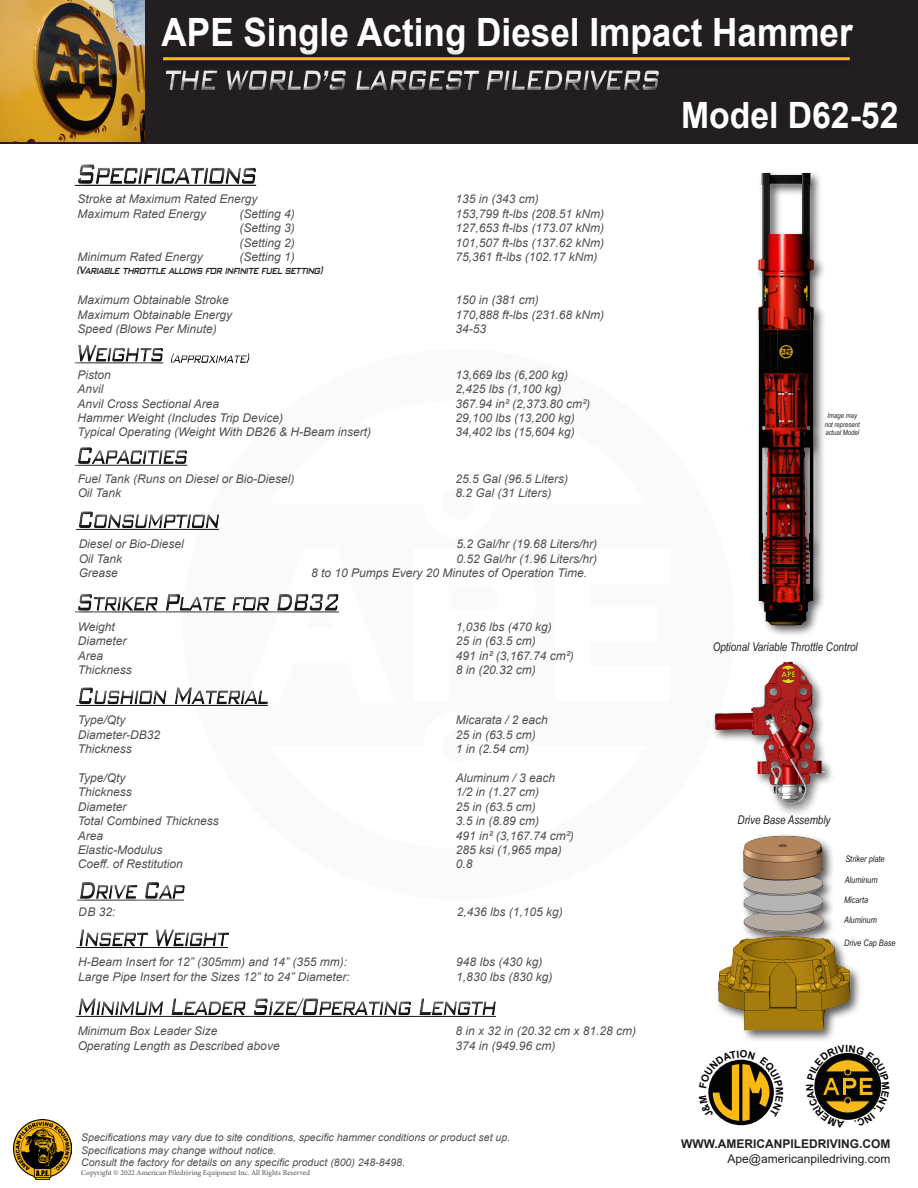
<style>
.page{position:relative;width:918px;height:1188px;background:#fff}
.page>*{position:absolute;margin:0;border:0;box-sizing:border-box;transform-origin:0 0}
.t1{font:700 39px "Arial";color:#fff;scale:.9 1}
.t2{font:500 37.8px "Bank Gothic";color:#fff;scale:.68 1}
.t3{font:700 36.3px "Arial";color:#fff;scale:.93 1}
.t4{font:italic 500 14.4px "Bank Gothic";color:#231f20;scale:.68 1}
.t5{font:italic 12px "Arial";color:#231f20}
.t6{font:italic 12px "Arial Narrow";color:#231f20}
.t7{font:700 12px "Arial";color:#231f20}
.t8{font:12px "Arial";color:#231f20}
.t9{font:italic 10.5px/12.6px "Arial";color:#231f20}
.t10{font:italic 9px "Arial Narrow";color:#231f20}
.t11{font:7.5px "Minion Pro";color:#231f20}
.t12{font:italic 7.35px/8.7px "Arial Narrow";color:#231f20;text-align:center}
</style>
<div class="page">
<div style="left:0;top:0;width:918px;height:144px;background:#231f20"></div>
<img style="left:14px;top:1119px;width:57px;height:60px">
<div style="left:708px;top:1060px;width:66px;height:65px;background:#040503;border-radius:50%"></div>
<svg style="left:166px;top:71px;width:492px;height:15px"></svg>
<img style="left:757px;top:172px;width:67px;height:462px">
<div style="left:712px;top:659px;width:125px;height:159px;background:#231f20;opacity:.75"></div>
<img style="left:714px;top:661px;width:111px;height:146px">
<div style="left:715px;top:833px;width:148px;height:210px;background:#231f20;opacity:.75"></div>
<img style="left:715px;top:833px;width:142px;height:208px">
<svg style="left:74px;top:164px;width:183px;height:22px"></svg>
<svg style="left:75px;top:345px;width:175px;height:19px"></svg>
<img style="left:0;top:0;width:145px;height:141px">
<hr style="left:163px;top:57px;width:687px;height:3px;background:#fabb15">
<svg style="left:74px;top:447px;width:114px;height:19px"></svg>
<svg style="left:75px;top:511px;width:145px;height:19px"></svg>
<svg style="left:75px;top:594px;width:265px;height:19px"></svg>
<svg style="left:75px;top:687px;width:193px;height:19px"></svg>
<svg style="left:77px;top:882px;width:108px;height:19px"></svg>
<svg style="left:76px;top:929px;width:153px;height:19px"></svg>
<svg style="left:75px;top:998px;width:421px;height:19px"></svg>
<svg style="left:814px;top:1053px;width:68px;height:67px"></svg>
<svg style="left:708px;top:1059px;width:66px;height:62px"></svg>
<p class="t1" style="left:162px;top:4px;width:769px">APE Single Acting Diesel Impact Hammer</p>
<h2 class="t2" style="left:163px;top:58px;width:741px">THE WORLD’S LARGESTPILEDRIVERS</h2>
<p class="t3" style="left:681px;top:90px;width:235px">Model D62-52</p>
<p class="t5" style="left:78px;top:191px;width:182px">Stroke at Maximum Rated Energy</p>
<p class="t5" style="left:456px;top:191px;width:85px">135 in (343 cm)</p>
<p class="t5" style="left:78px;top:206px;width:130px">Maximum Rated Energy</p>
<p class="t5" style="left:240px;top:206px;width:57px">(Setting 4)</p>
<p class="t5" style="left:456px;top:206px;width:150px">153,799 ft-lbs (208.51 kNm)</p>
<p class="t5" style="left:240px;top:220px;width:57px">(Setting 3)</p>
<p class="t5" style="left:456px;top:220px;width:150px">127,653 ft-lbs (173.07 kNm)</p>
<p class="t5" style="left:240px;top:235px;width:57px">(Setting 2)</p>
<p class="t5" style="left:456px;top:235px;width:150px">101,507 ft-lbs (137.62 kNm)</p>
<p class="t5" style="left:78px;top:249px;width:127px">Minimum Rated Energy</p>
<p class="t5" style="left:240px;top:249px;width:57px">(Setting 1)</p>
<p class="t5" style="left:456px;top:249px;width:144px">75,361 ft-lbs (102.17 kNm)</p>
<p class="t5" style="left:78px;top:292px;width:153px">Maximum Obtainable Stroke</p>
<p class="t5" style="left:456px;top:292px;width:85px">150 in (381 cm)</p>
<p class="t5" style="left:78px;top:307px;width:156px">Maximum Obtainable Energy</p>
<p class="t5" style="left:456px;top:307px;width:150px">170,888 ft-lbs (231.68 kNm)</p>
<p class="t5" style="left:78px;top:321px;width:141px">Speed (Blows Per Minute)</p>
<p class="t5" style="left:456px;top:321px;width:32px">34-53</p>
<p class="t5" style="left:78px;top:367px;width:35px">Piston</p>
<p class="t5" style="left:456px;top:367px;width:114px">13,669 lbs (6,200 kg)</p>
<p class="t5" style="left:78px;top:381px;width:28px">Anvil</p>
<p class="t5" style="left:456px;top:381px;width:108px">2,425 lbs (1,100 kg)</p>
<p class="t5" style="left:78px;top:396px;width:143px">Anvil Cross Sectional Area</p>
<p class="t5" style="left:456px;top:396px;width:136px">367.94 in² (2,373.80 cm²)</p>
<p class="t5" style="left:78px;top:410px;width:207px">Hammer Weight (Includes Trip Device)</p>
<p class="t5" style="left:456px;top:410px;width:121px">29,100 lbs (13,200 kg)</p>
<p class="t5" style="left:78px;top:424px;width:295px">Typical Operating (Weight With DB26 &amp; H-Beam insert)</p>
<p class="t5" style="left:456px;top:424px;width:121px">34,402 lbs (15,604 kg)</p>
<p class="t4" style="left:76px;top:262px;width:369px">(Variablethrottleallowsforinfinitefuelsetting)</p>
<p class="t5" style="left:78px;top:471px;width:218px">Fuel Tank (Runs on Diesel or Bio-Diesel)</p>
<p class="t5" style="left:456px;top:471px;width:114px">25.5 Gal (96.5 Liters)</p>
<p class="t5" style="left:78px;top:485px;width:45px">Oil Tank</p>
<p class="t5" style="left:456px;top:485px;width:98px">8.2 Gal (31 Liters)</p>
<p class="t5" style="left:79px;top:536px;width:107px">Diesel or Bio-Diesel</p>
<p class="t5" style="left:457px;top:536px;width:142px">5.2 Gal/hr (19.68 Liters/hr)</p>
<p class="t5" style="left:79px;top:551px;width:45px">Oil Tank</p>
<p class="t5" style="left:457px;top:551px;width:142px">0.52 Gal/hr (1.96 Liters/hr)</p>
<p class="t5" style="left:79px;top:565px;width:41px">Grease</p>
<p class="t5" style="left:311px;top:565px;width:278px">8 to 10 Pumps Every 20 Minutes of Operation Time.</p>
<p class="t5" style="left:78px;top:619px;width:39px">Weight</p>
<p class="t5" style="left:456px;top:619px;width:98px">1,036 lbs (470 kg)</p>
<p class="t5" style="left:78px;top:633px;width:50px">Diameter</p>
<p class="t5" style="left:456px;top:633px;width:82px">25 in (63.5 cm)</p>
<p class="t5" style="left:78px;top:648px;width:27px">Area</p>
<p class="t5" style="left:456px;top:648px;width:120px">491 in² (3,167.74 cm²)</p>
<p class="t5" style="left:78px;top:662px;width:56px">Thickness</p>
<p class="t5" style="left:456px;top:662px;width:82px">8 in (20.32 cm)</p>
<p class="t5" style="left:78px;top:712px;width:49px">Type/Qty</p>
<p class="t5" style="left:456px;top:712px;width:94px">Micarata / 2 each</p>
<p class="t5" style="left:78px;top:727px;width:84px">Diameter-DB32</p>
<p class="t5" style="left:456px;top:727px;width:82px">25 in (63.5 cm)</p>
<p class="t5" style="left:78px;top:741px;width:56px">Thickness</p>
<p class="t5" style="left:456px;top:741px;width:75px">1 in (2.54 cm)</p>
<p class="t5" style="left:78px;top:770px;width:49px">Type/Qty</p>
<p class="t5" style="left:456px;top:770px;width:101px">Aluminum / 3 each</p>
<p class="t5" style="left:78px;top:784px;width:56px">Thickness</p>
<p class="t5" style="left:456px;top:784px;width:85px">1/2 in (1.27 cm)</p>
<p class="t5" style="left:78px;top:799px;width:50px">Diameter</p>
<p class="t5" style="left:456px;top:799px;width:82px">25 in (63.5 cm)</p>
<p class="t5" style="left:78px;top:813px;width:142px">Total Combined Thickness</p>
<p class="t5" style="left:456px;top:813px;width:85px">3.5 in (8.89 cm)</p>
<p class="t5" style="left:78px;top:828px;width:27px">Area</p>
<p class="t5" style="left:456px;top:828px;width:120px">491 in² (3,167.74 cm²)</p>
<p class="t5" style="left:78px;top:842px;width:86px">Elastic-Modulus</p>
<p class="t5" style="left:456px;top:842px;width:108px">285 ksi (1,965 mpa)</p>
<p class="t5" style="left:78px;top:856px;width:107px">Coeff. of Restitution</p>
<p class="t5" style="left:456px;top:856px;width:18px">0.8</p>
<p class="t5" style="left:79px;top:904px;width:38px">DB 32:</p>
<p class="t5" style="left:457px;top:904px;width:108px">2,436 lbs (1,105 kg)</p>
<p class="t5" style="left:78px;top:954px;width:270px">H-Beam Insert for 12” (305mm) and 14” (355 mm):</p>
<p class="t5" style="left:456px;top:954px;width:88px">948 lbs (430 kg)</p>
<p class="t5" style="left:78px;top:969px;width:273px">Large Pipe Insert for the Sizes 12” to 24” Diameter:</p>
<p class="t5" style="left:456px;top:969px;width:98px">1,830 lbs (830 kg)</p>
<p class="t5" style="left:78px;top:1023px;width:142px">Minimum Box Leader Size</p>
<p class="t5" style="left:456px;top:1023px;width:182px">8 in x 32 in (20.32 cm x 81.28 cm)</p>
<p class="t5" style="left:78px;top:1038px;width:204px">Operating Length as Described above</p>
<p class="t5" style="left:456px;top:1038px;width:102px">374 in (949.96 cm)</p>
<p class="t12" style="left:825px;top:411px;width:37px">Image may not represent actual Model</p>
<p class="t6" style="left:713px;top:638px;width:146px">Optional Variable Throttle Control</p>
<p class="t6" style="left:738px;top:812px;width:94px">Drive Base Assembly</p>
<p class="t10" style="left:845px;top:853px;width:41px">Striker plate</p>
<p class="t10" style="left:845px;top:874px;width:34px">Aluminum</p>
<p class="t10" style="left:844px;top:893px;width:26px">Micarta</p>
<p class="t10" style="left:844px;top:914px;width:34px">Aluminum</p>
<p class="t10" style="left:844px;top:936px;width:53px">Drive Cap Base</p>
<p class="t9" style="left:81px;top:1131px;width:430px">Specifications may vary due to site conditions, specific hammer conditions or product set up.<br>Specifications may change without notice.<br>Consult the factory for details on any specific product (800) 248-8498.</p>
<p class="t11" style="left:81px;top:1168px;width:230px">Copyright © 2022 American Piledriving Equipment Inc. All Rights Reserved</p>
<p class="t7" style="left:681px;top:1136px;width:211px">WWW.AMERICANPILEDRIVING.COM</p>
<p class="t8" style="left:728px;top:1150px;width:164px">Ape@americanpiledriving.com</p>
</div>
